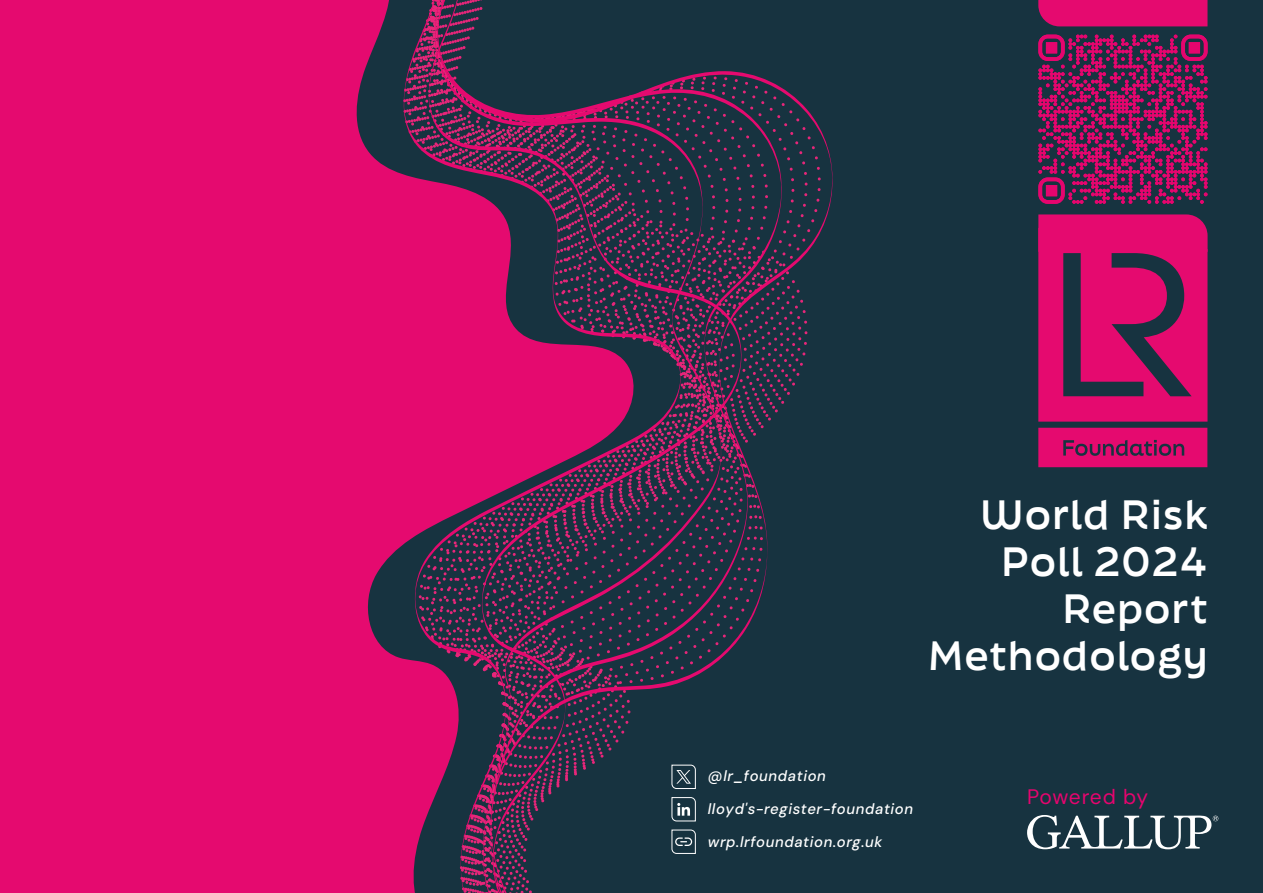
<style>
.page{position:relative;width:1263px;height:893px;background:#173340}
.page>*{position:absolute;margin:0;border:0;box-sizing:border-box;transform-origin:0 0}
.t1{font:700 39px/46.8px "Final Six";letter-spacing:.04em;color:#fff;text-align:right}
.t2{font:21px "DM Sans 9 pt";letter-spacing:.02em;color:#e5056e}
.t3{font:italic 15px/32.8px "DM Sans 9 pt";letter-spacing:.04em;color:#fff}
</style>
<div class="page">
<div style="left:0;top:0;width:377px;height:893px;background:#e50a6f"></div>
<svg style="left:380px;top:0;width:34px;height:893px;fill:#e50a6f"></svg>
<svg style="left:414px;top:0;width:19px;height:893px;fill:#e50a6f"></svg>
<svg style="left:433px;top:0;width:400px;height:893px"></svg>
<svg style="left:1038px;top:428px;width:169px;height:39px;background:#ce0e69"></svg>
<div style="left:1038px;top:0;width:169px;height:26px;background:#e50a6f"></div>
<svg style="left:1027px;top:815px;width:191px;height:34px"></svg>
<svg style="left:671px;top:764px;width:25px;height:25px"></svg>
<svg style="left:671px;top:797px;width:25px;height:25px"></svg>
<svg style="left:671px;top:829px;width:25px;height:25px"></svg>
<svg style="left:1038px;top:214px;width:169px;height:208px"></svg>
<svg style="left:1038px;top:35px;width:169px;height:169px"></svg>
<h1 class="t1" style="left:928px;top:490px;width:281px">World Risk<br>Poll 2024<br>Report<br>Methodology</h1>
<p class="t3" style="left:708px;top:759px;width:207px">@lr_foundation lloyd's-register-foundation wrp.lrfoundation.org.uk</p>
<h2 class="t2" style="left:1027px;top:783px;width:122px">Powered by</h2>
</div>
